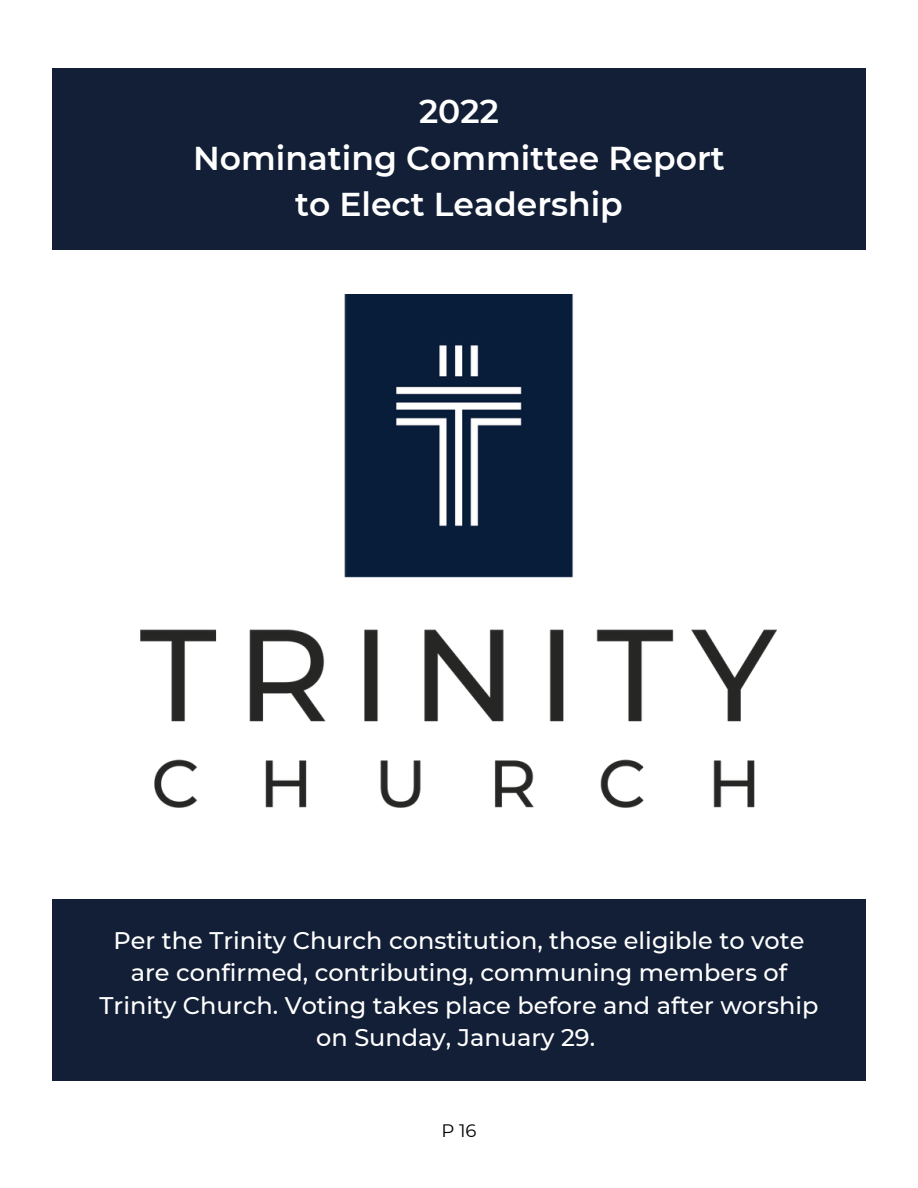
<style>
.page{position:relative;width:918px;height:1188px;background:#fff}
.page>*{position:absolute;margin:0;border:0;box-sizing:border-box;transform-origin:0 0}
.t1{font:600 33px/46.2px "Montserrat";color:#fff;text-align:center}
.t2{font:500 24px/32.7px "Montserrat";color:#fff;text-align:center}
.t3{font:18px "Montserrat";color:#000}
</style>
<div class="page">
<div style="left:52px;top:68px;width:814px;height:181px;background:#121f36"></div>
<div style="left:52px;top:900px;width:814px;height:181px;background:#121f36"></div>
<img style="left:141px;top:295px;width:636px;height:513px">
<h1 class="t1" style="left:193px;top:88px;width:533px">2022<br>Nominating Committee Report to Elect Leadership</h1>
<p class="t2" style="left:100px;top:924px;width:720px">Per the Trinity Church constitution, those eligible to vote are confirmed, contributing, communing members of Trinity Church. Voting takes place before and after worship on Sunday, January 29.</p>
<p class="t3" style="left:441px;top:1120px;width:37px">P 16</p>
</div>
